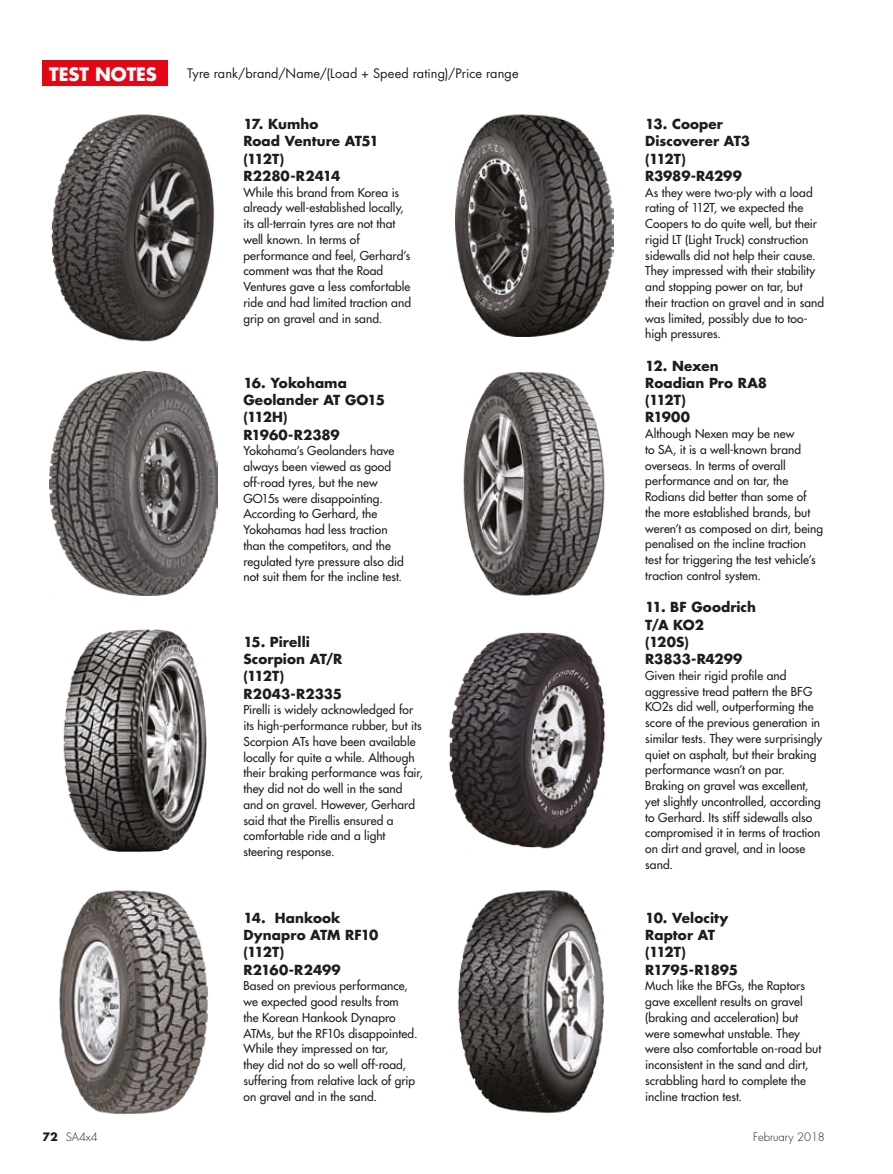
<style>
.page{position:relative;width:893px;height:1174px;background:#fff}
.page>*{position:absolute;margin:0;border:0;box-sizing:border-box;transform-origin:0 0}
.t1{font:700 18px "Futura Std";letter-spacing:-.01em;color:#fff}
.t2{font:700 13.5px/17.2px "Futura Std";letter-spacing:.005em;color:#1d1d1b}
.t3{font:700 13.5px/17.2px "Futura Std";letter-spacing:-.015em;color:#1d1d1b}
.t4{font:12.75px "Futura Std";letter-spacing:.005em;color:#1d1d1b}
.t5{font:500 12px/15.8px "Futura Std";letter-spacing:.005em;color:#1d1d1b}
.t6{font:300 11.25px "Futura Std";color:#1d1d1b}
.s1{font-weight:700}
</style>
<div class="page">
<img style="left:51px;top:115px;width:164px;height:227px">
<img style="left:49px;top:371px;width:168px;height:225px">
<img style="left:63px;top:629px;width:144px;height:223px">
<img style="left:59px;top:890px;width:150px;height:224px">
<img style="left:455px;top:114px;width:159px;height:222px">
<img style="left:463px;top:372px;width:142px;height:224px">
<img style="left:449px;top:632px;width:157px;height:217px">
<img style="left:458px;top:890px;width:146px;height:223px">
<div style="left:43px;top:60px;width:125px;height:26px;background:#e30614"></div>
<h1 class="t1" style="left:49px;top:62px;width:109px">TEST NOTES</h1>
<p class="t4" style="left:187px;top:65px;width:333px">Tyre rank/brand/Name/(Load + Speed rating)/Price range</p>
<p class="t2" style="left:243px;top:115px;width:137px">17. Kumho<br>Road Venture AT51 (112T)<br>R2280-R2414</p>
<p class="t5" style="left:243px;top:184px;width:169px">While this brand from Korea is already well-established locally, its all-terrain tyres are not that well known. In terms of performance and feel, Gerhard’s comment was that the Road<br>Ventures gave a less comfortable ride and had limited traction and grip on gravel and in sand.</p>
<p class="t2" style="left:243px;top:374px;width:143px">16. Yokohama<br>Geolander AT GO15 (112H)<br>R1960-R2389</p>
<p class="t5" style="left:243px;top:443px;width:162px">Yokohama’s Geolanders have always been viewed as good off-road tyres, but the new<br>GO15s were disappointing.<br>According to Gerhard, the<br>Yokohamas had less traction than the competitors, and the regulated tyre pressure also did not suit them for the incline test.</p>
<p class="t2" style="left:243px;top:633px;width:101px">15. Pirelli<br>Scorpion AT/R (112T)<br>R2043-R2335</p>
<p class="t5" style="left:243px;top:702px;width:181px">Pirelli is widely acknowledged for its high-performance rubber, but its<br>Scorpion ATs have been available locally for quite a while. Although their braking performance was fair, they did not do well in the sand and on gravel. However, Gerhard said that the Pirellis ensured a comfortable ride and a light steering response.</p>
<p class="t2" style="left:243px;top:909px;width:137px">14. Hankook<br>Dynapro ATM RF10 (112T)<br>R2160-R2499</p>
<p class="t5" style="left:243px;top:978px;width:176px">Based on previous performance, we expected good results from<br>the Korean Hankook Dynapro<br>ATMs, but the RF10s disappointed.<br>While they impressed on tar,<br>they did not do so well off-road, suffering from relative lack of grip on gravel and in the sand.</p>
<p class="t2" style="left:645px;top:115px;width:106px">13. Cooper<br>Discoverer AT3 (112T)<br>R3989-R4299</p>
<p class="t5" style="left:645px;top:184px;width:180px">As they were two-ply with a load rating of 112T, we expected the<br>Coopers to do quite well, but their rigid LT (Light Truck) construction sidewalls did not help their cause.<br>They impressed with their stability and stopping power on tar, but their traction on gravel and in sand was limited, possibly due to too&shy;high pressures.</p>
<p class="t2" style="left:645px;top:357px;width:123px">12. Nexen<br>Roadian Pro RA8 (112T)<br>R1900</p>
<p class="t5" style="left:645px;top:426px;width:179px">Although Nexen may be new<br>to SA, it is a well-known brand overseas. In terms of overall performance and on tar, the<br>Rodians did better than some of the more established brands, but weren’t as composed on dirt, being penalised on the incline traction test for triggering the test vehicle’s traction control system.</p>
<p class="t2" style="left:645px;top:598px;width:112px">11. BF Goodrich<br>T/A KO2<br>(120S)<br>R3833-R4299</p>
<p class="t5" style="left:645px;top:667px;width:179px">Given their rigid profile and aggressive tread pattern the BFG<br>KO2s did well, outperforming the score of the previous generation in similar tests. They were surprisingly quiet on asphalt, but their braking performance wasn’t on par.<br>Braking on gravel was excellent, yet slightly uncontrolled, according to Gerhard. Its stiff sidewalls also compromised it in terms of traction on dirt and gravel, and in loose sand.</p>
<p class="t3" style="left:645px;top:909px;width:94px">10. Velocity<br>Raptor AT (112T)<br>R1795-R1895</p>
<p class="t5" style="left:645px;top:978px;width:178px">Much like the BFGs, the Raptors gave excellent results on gravel (braking and acceleration) but were somewhat unstable. They were also comfortable on-road but inconsistent in the sand and dirt, scrabbling hard to complete the incline traction test.</p>
<p class="t6" style="left:43px;top:1129px;width:57px"><span class="s1">72</span> SA4x4</p>
<p class="t6" style="left:753px;top:1129px;width:73px">February 2018</p>
</div>
